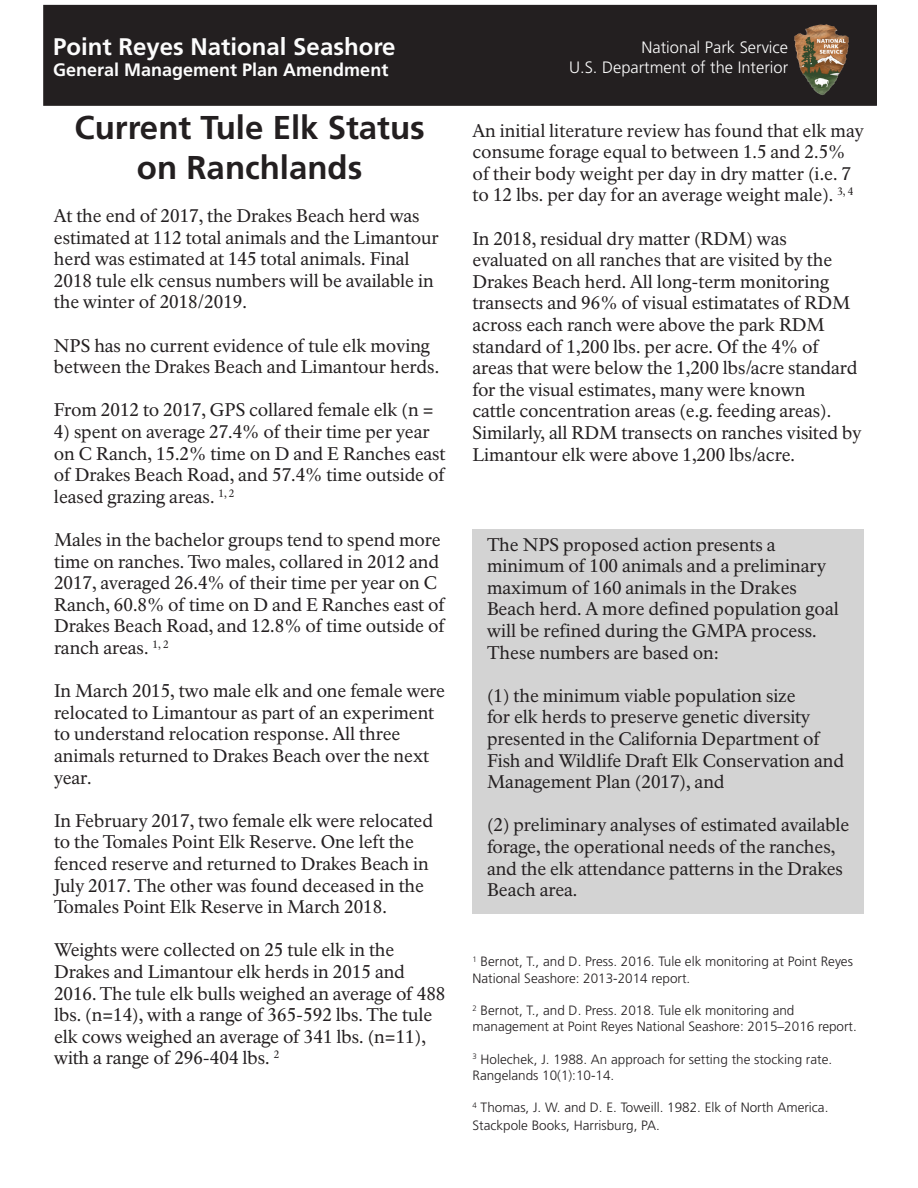
<style>
.page{position:relative;width:918px;height:1188px;background:#fff}
.page>*{position:absolute;margin:0;border:0;box-sizing:border-box;transform-origin:0 0}
.t1{font:700 33px/39.6px "Frutiger LT Std";color:#231f20;text-align:center}
.t2{font:700 24px "Frutiger LT Std";color:#fcfcfc}
.t3{font:18px/21.6px "NPS Rawlinson OT";color:#231f20}
.t4{font:700 18px "Frutiger LT Std";color:#fcfcfc}
.t5{font:300 16.5px/19.8px "Frutiger LT Std";color:#fcfcfc;text-align:right}
.t6{font:300 13.5px/16.2px "Frutiger LT Std";color:#231f20}
</style>
<div class="page">
<div style="left:472px;top:530px;width:392px;height:384px;background:#d3d3d3"></div>
<div style="left:44px;top:6px;width:832px;height:99px;background:#231f20"></div>
<div style="left:43px;top:5px;width:834px;height:101px;border:2px solid #231f20"></div>
<img style="left:794px;top:24px;width:39px;height:71px">
<h2 class="t2" style="left:53px;top:32px;width:344px">Point Reyes National Seashore</h2>
<p class="t4" style="left:53px;top:59px;width:337px">General Management Plan Amendment</p>
<h1 class="t1" style="left:75px;top:108px;width:352px">Current Tule Elk Status on Ranchlands</h1>
<p class="t3" style="left:54px;top:205px;width:386px">At the end of 2017, the Drakes Beach herd was estimated at 112 total animals and the Limantour herd was estimated at 145 total animals. Final 2018 tule elk census numbers will be available in the winter of 2018/2019.</p>
<p class="t3" style="left:54px;top:335px;width:387px">NPS has no current evidence of tule elk moving between the Drakes Beach and Limantour herds.</p>
<p class="t3" style="left:54px;top:400px;width:381px">From 2012 to 2017, GPS collared female elk (n =</p>
<p class="t3" style="left:54px;top:421px;width:393px">4) spent on average 27.4% of their time per year on C Ranch, 15.2% time on D and E Ranches east of Drakes Beach Road, and 57.4% time outside of leased grazing areas. <sup>1,</sup> <sup>2</sup></p>
<p class="t3" style="left:54px;top:529px;width:392px">Males in the bachelor groups tend to spend more time on ranches. Two males, collared in 2012 and 2017, averaged 26.4% of their time per year on C Ranch, 60.8% of time on D and E Ranches east of Drakes Beach Road, and 12.8% of time outside of ranch areas. <sup>1,</sup> <sup>2</sup></p>
<p class="t3" style="left:54px;top:680px;width:393px">In March 2015, two male elk and one female were relocated to Limantour as part of an experiment to understand relocation response. All three animals returned to Drakes Beach over the next year.</p>
<p class="t3" style="left:54px;top:810px;width:381px">In February 2017, two female elk were relocated to the Tomales Point Elk Reserve. One left the fenced reserve and returned to Drakes Beach in July 2017. The other was found deceased in the Tomales Point Elk Reserve in March 2018.</p>
<p class="t3" style="left:54px;top:940px;width:393px">Weights were collected on 25 tule elk in the Drakes and Limantour elk herds in 2015 and 2016. The tule elk bulls weighed an average of 488 lbs. (n=14), with a range of 365-592 lbs. The tule elk cows weighed an average of 341 lbs. (n=11), with a range of 296-404 lbs. <sup>2</sup></p>
<p class="t5" style="left:569px;top:38px;width:221px">National Park Service<br>U.S. Department of the Interior</p>
<p class="t3" style="left:472px;top:120px;width:393px">An initial literature review has found that elk may consume forage equal to between 1.5 and 2.5% of their body weight per day in dry matter (i.e. 7 to 12 lbs. per day for an average weight male). <sup>3,</sup> <sup>4</sup></p>
<p class="t3" style="left:472px;top:228px;width:391px">In 2018, residual dry matter (RDM) was evaluated on all ranches that are visited by the Drakes Beach herd. All long-term monitoring transects and 96% of visual estimatates of RDM across each ranch were above the park RDM standard of 1,200 lbs. per acre. Of the 4% of areas that were below the 1,200 lbs/acre standard for the visual estimates, many were known<br>cattle concentration areas (e.g. feeding areas).<br>Similarly, all RDM transects on ranches visited by Limantour elk were above 1,200 lbs/acre.</p>
<p class="t3" style="left:487px;top:534px;width:353px">The NPS proposed action presents a minimum of 100 animals and a preliminary maximum of 160 animals in the Drakes Beach herd. A more defined population goal will be refined during the GMPA process.<br>These numbers are based on:</p>
<p class="t3" style="left:487px;top:685px;width:359px">(1) the minimum viable population size<br>for elk herds to preserve genetic diversity presented in the California Department of Fish and Wildlife Draft Elk Conservation and Management Plan (2017), and</p>
<p class="t3" style="left:487px;top:815px;width:364px">(2) preliminary analyses of estimated available forage, the operational needs of the ranches, and the elk attendance patterns in the Drakes Beach area.</p>
<p class="t6" style="left:472px;top:954px;width:382px"><sup>1</sup> Bernot, T., and D. Press. 2016. Tule elk monitoring at Point Reyes<br>National Seashore: 2013-2014 report.</p>
<p class="t6" style="left:472px;top:1003px;width:386px"><sup>2</sup> Bernot, T., and D. Press. 2018. Tule elk monitoring and management at Point Reyes National Seashore: 2015–2016 report.</p>
<p class="t6" style="left:472px;top:1051px;width:361px"><sup>3</sup> Holechek, J. 1988. An approach for setting the stocking rate.<br>Rangelands 10(1):10-14.</p>
<p class="t6" style="left:472px;top:1099px;width:357px;line-height:18px"><sup>4</sup> Thomas, J. W. and D. E. Toweill. 1982. Elk of North America.<br>Stackpole Books, Harrisburg, PA.</p>
</div>
